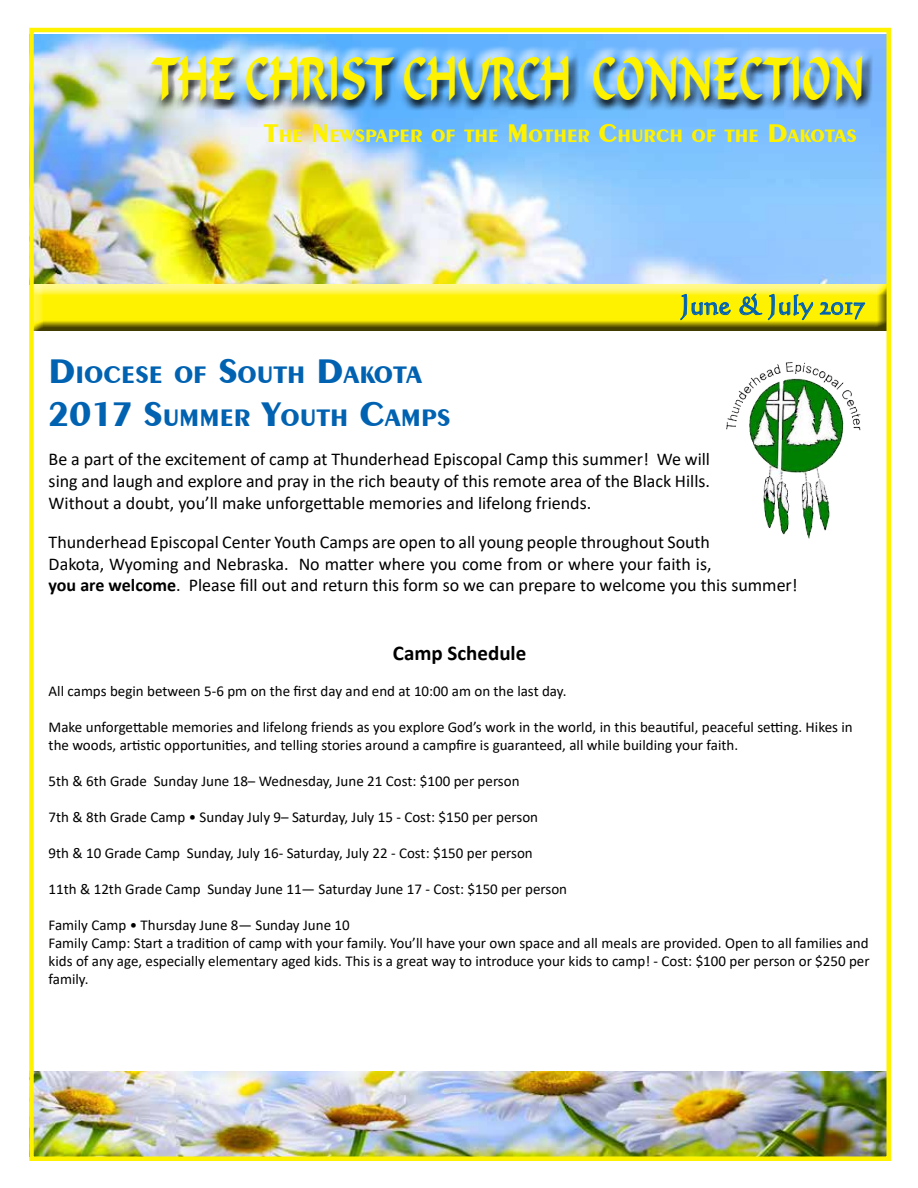
<style>
.page{position:relative;width:918px;height:1188px;background:#fff}
.page>*{position:absolute;margin:0;border:0;box-sizing:border-box;transform-origin:0 0}
.t1{font:58.5px "Formal Script 421 BT";color:#fff200;scale:.67 1}
.t2{font:27px "Calligraphic 421 BT Roman B";color:#0062b1}
.t3{font:700 25.2px/43.2px "Exotic 350 BT";color:#0062b1}
.t4{font:700 21px "Calibri";color:#000}
.t5{font:700 18.9px "Exotic 350 BT";color:#fff200}
.t6{font:18px/21.6px "Calibri";color:#000;text-align:justify}
.t7{font:15px/18px "Calibri";color:#000}
.s1{font-size:27px}
.s2{font-size:36px}
.s3{font-weight:700}
</style>
<div class="page">
<img style="left:34px;top:34px;width:852px;height:250px">
<div style="left:141px;top:45px;width:731px;height:63px;background:#fff;opacity:.75"></div>
<div style="left:143px;top:49px;width:730px;height:62px;background:#000;opacity:.75"></div>
<div style="left:32px;top:285px;width:856px;height:48px;background:#000;opacity:.75"></div>
<img style="left:34px;top:1071px;width:852px;height:85px">
<img style="left:726px;top:362px;width:135px;height:177px">
<div style="left:29px;top:28px;width:862px;height:1133px;border:4px solid #fff200"></div>
<svg style="left:680px;top:294px;width:51px;height:26px"></svg>
<svg style="left:739px;top:280px;width:127px;height:40px;background:#d7de4a"></svg>
<h1 class="t1" style="left:152px;top:45px;width:1066px">THE CHRIST CHURCH CONNECTION</h1>
<p class="t5" style="left:264px;top:124px;width:594px"><span class="s1">T</span>HE <span class="s1">N</span>EWSPAPER OF THE <span class="s1">M</span>OTHER <span class="s1">C</span>HURCH OF THE <span class="s1">D</span>AKOTAS</p>
<h2 class="t2" style="left:680px;top:287px;width:186px">June &amp; July 2017</h2>
<h3 class="t3" style="left:49px;top:352px;width:403px"><span class="s2">D</span>IOCESE OF <span class="s2">S</span>OUTH <span class="s2">D</span>AKOTA<br><span class="s2">2017 S</span>UMM ER <span class="s2">Y</span>OUTH <span class="s2">C</span>AM PS</h3>
<p class="t6" style="left:49px;top:448px;width:663px">Be a part of the excitement of camp at Thunderhead Episcopal Camp this summer! We will sing and laugh and explore and pray in the rich beauty of this remote area of the Black Hills.<br>Without a doubt, you’ll make unforgettable memories and lifelong friends.</p>
<p class="t6" style="left:49px;top:531px;width:751px;text-align:left">Thunderhead Episcopal Center Youth Camps are open to all young people throughout South<br>Dakota, Wyoming and Nebraska. No matter where you come from or where your faith is,<br><span class="s3">you are welcome</span>. Please fill out and return this form so we can prepare to welcome you this summer!</p>
<h3 class="t4" style="left:393px;top:638px;width:135px">Camp Schedule</h3>
<p class="t7" style="left:49px;top:682px;width:519px">All camps begin between 5-6 pm on the first day and end at 10:00 am on the last day.</p>
<p class="t7" style="left:49px;top:718px;width:806px">Make unforgettable memories and lifelong friends as you explore God’s work in the world, in this beautiful, peaceful setting. Hikes in the woods, artistic opportunities, and telling stories around a campfire is guaranteed, all while building your faith.</p>
<p class="t7" style="left:49px;top:772px;width:472px">5th &amp; 6th Grade Sunday June 18– Wednesday, June 21 Cost: $100 per person</p>
<p class="t7" style="left:49px;top:808px;width:491px">7th &amp; 8th Grade Camp • Sunday July 9– Saturday, July 15 - Cost: $150 per person</p>
<p class="t7" style="left:49px;top:844px;width:486px">9th &amp; 10 Grade Camp Sunday, July 16- Saturday, July 22 - Cost: $150 per person</p>
<p class="t7" style="left:49px;top:880px;width:520px">11th &amp; 12th Grade Camp Sunday June 11— Saturday June 17 - Cost: $150 per person</p>
<p class="t7" style="left:49px;top:916px;width:823px">Family Camp • Thursday June 8— Sunday June 10<br>Family Camp: Start a tradition of camp with your family. You’ll have your own space and all meals are provided. Open to all families and kids of any age, especially elementary aged kids. This is a great way to introduce your kids to camp! - Cost: $100 per person or $250 per family.</p>
</div>
